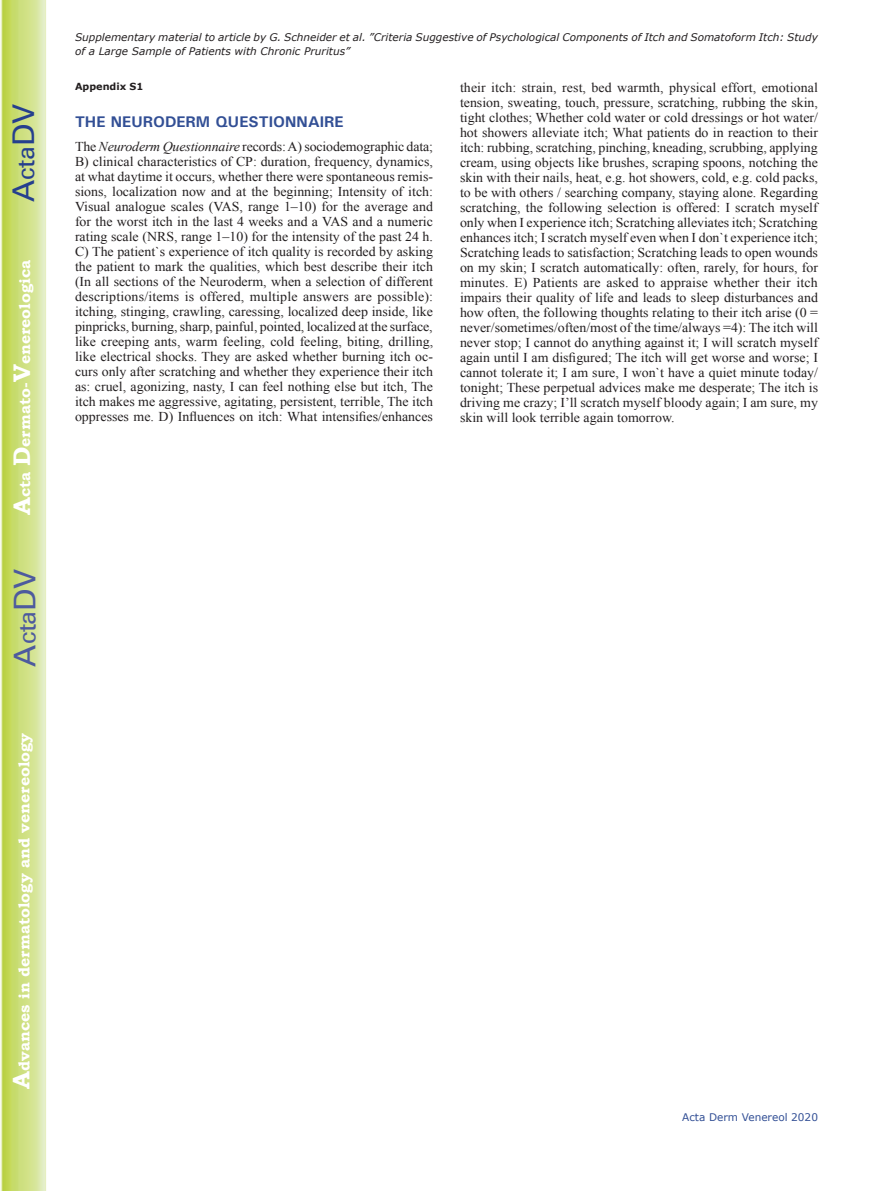
<style>
.page{position:relative;width:893px;height:1191px;background:#fff}
.page>*{position:absolute;margin:0;border:0;box-sizing:border-box;transform-origin:0 0}
.t1{font:30px "Univers";color:#4d5a9e}
.t2{font:30px "Univers";color:#253f8e}
.t3{font:700 15.45px "Bookman Old Style";color:#fff}
.t4{font:700 15.45px "Univers";color:#324f95}
.t5{font:13.5px/15px "Times New Roman";color:#231f20;text-align:justify}
.t6{font:italic 10.5px/13.5px "Verdana";color:#231f20}
.t7{font:10.5px "Verdana";color:#324f95}
.t8{font:700 9.75px "Verdana";color:#231f20}
.s1{font-size:24px}
.s2{font-style:italic}
</style>
<div class="page">
<svg style="left:1px;top:0;width:45px;height:1191px;background:#cfe084"></svg>
<h1 class="t2" style="left:6px;top:202px;width:100px;rotate:-90deg">A<span class="s1">cta</span>DV</h1>
<p class="t3" style="left:15px;top:515px;width:257px;rotate:-90deg"><span class="s1">A</span>cta <span class="s1">D</span>ermato-<span class="s1">V</span>enereologica</p>
<h1 class="t1" style="left:7px;top:666px;width:100px;rotate:-90deg">A<span class="s1">cta</span>DV</h1>
<p class="t3" style="left:15px;top:1088px;width:357px;rotate:-90deg"><span class="s1">A</span>dvances in dermatology and venereology</p>
<p class="t6" style="left:75px;top:31px;width:744px">Supplementary material to article by G. Schneider et al. ”Criteria Suggestive of Psychological Components of Itch and Somatoform Itch: Study of a Large Sample of Patients with Chronic Pruritus”</p>
<p class="t8" style="left:75px;top:80px;width:70px">Appendix S1</p>
<p class="t4" style="left:75px;top:111px;width:270px">THE NEURODERM QUESTIONNAIRE</p>
<p class="t5" style="left:75px;top:138px;width:360px">The <span class="s2">Neuroderm Questionnaire</span> records: A) sociodemographic data; B) clinical characteristics of CP: duration, frequency, dynamics, at what daytime it occurs, whether there were spontaneous remis&shy;sions, localization now and at the beginning; Intensity of itch:<br>Visual analogue scales (VAS, range 1–10) for the average and for the worst itch in the last 4 weeks and a VAS and a numeric rating scale (NRS, range 1–10) for the intensity of the past 24 h.<br>C) The patient`s experience of itch quality is recorded by asking the patient to mark the qualities, which best describe their itch (In all sections of the Neuroderm, when a selection of different descriptions/items is offered, multiple answers are possible): itching, stinging, crawling, caressing, localized deep inside, like pinpricks, burning, sharp, painful, pointed, localized at the surface, like creeping ants, warm feeling, cold feeling, biting, drilling, like electrical shocks. They are asked whether burning itch oc&shy;curs only after scratching and whether they experience their itch as: cruel, agonizing, nasty, I can feel nothing else but itch, The itch makes me aggressive, agitating, persistent, terrible, The itch oppresses me. D) Influences on itch: What intensifies/enhances</p>
<p class="t5" style="left:460px;top:80px;width:360px">their itch: strain, rest, bed warmth, physical effort, emotional tension, sweating, touch, pressure, scratching, rubbing the skin, tight clothes; Whether cold water or cold dressings or hot water/ hot showers alleviate itch; What patients do in reaction to their itch: rubbing, scratching, pinching, kneading, scrubbing, applying cream, using objects like brushes, scraping spoons, notching the skin with their nails, heat, e.g. hot showers, cold, e.g. cold packs, to be with others / searching company, staying alone. Regarding scratching, the following selection is offered: I scratch myself only when I experience itch; Scratching alleviates itch; Scratching enhances itch; I scratch myself even when I don`t experience itch; Scratching leads to satisfaction; Scratching leads to open wounds on my skin; I scratch automatically: often, rarely, for hours, for minutes. E) Patients are asked to appraise whether their itch impairs their quality of life and leads to sleep disturbances and how often, the following thoughts relating to their itch arise (0 = never/sometimes/often/most of the time/always =4): The itch will never stop; I cannot do anything against it; I will scratch myself again until I am disfigured; The itch will get worse and worse; I cannot tolerate it; I am sure, I won`t have a quiet minute today/ tonight; These perpetual advices make me desperate; The itch is driving me crazy; I’ll scratch myself bloody again; I am sure, my skin will look terrible again tomorrow.</p>
<p class="t7" style="left:682px;top:1110px;width:137px">Acta Derm Venereol 2020</p>
</div>
